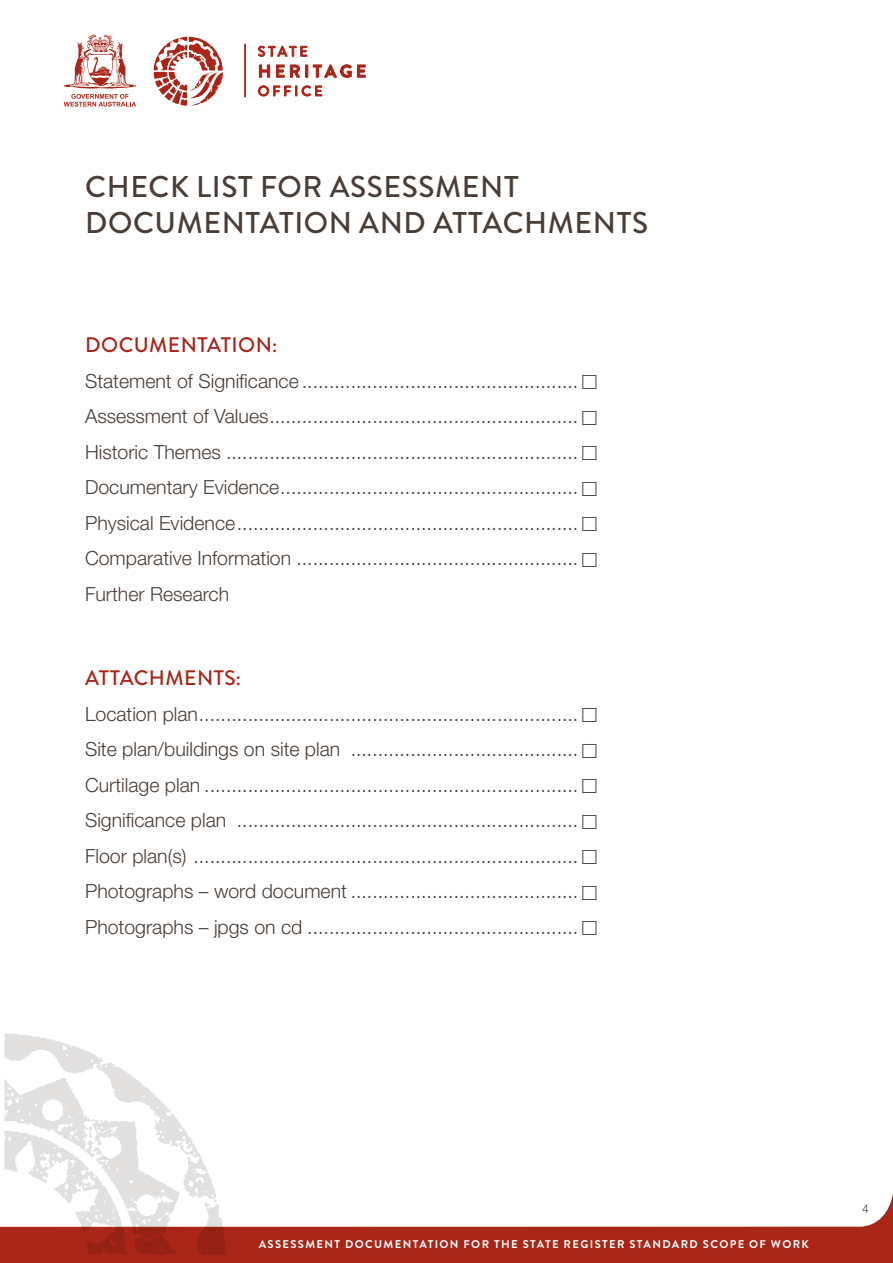
<style>
.page{position:relative;width:893px;height:1263px;background:#fff}
.page>*{position:absolute;margin:0;border:0;box-sizing:border-box;transform-origin:0 0}
.t1{font:500 30px "Brandon Grotesque";letter-spacing:.02em;color:#493d37}
.t2{font:500 21px "Brandon Grotesque";letter-spacing:.015em;color:#a82517}
.t3{font:300 19.5px/35.5px "Helvetica Neue LT Std";color:#493d37;text-align:justify}
.t4{font:300 12px "Helvetica Neue LT Std";color:#493d37}
.t5{font:700 11.25px "Brandon Grotesque";letter-spacing:.12em;color:#fff}
</style>
<div class="page">
<svg style="left:242px;top:1193px;width:651px;height:70px;fill:#a82517"></svg>
<img style="left:0;top:1034px;width:242px;height:229px">
<svg style="left:64px;top:34px;width:72px;height:73px"></svg>
<svg style="left:153px;top:37px;width:70px;height:69px"></svg>
<svg style="left:258px;top:45px;width:49px;height:12px"></svg>
<svg style="left:259px;top:65px;width:11px;height:12px"></svg>
<svg style="left:276px;top:65px;width:8px;height:12px"></svg>
<svg style="left:290px;top:64px;width:61px;height:14px"></svg>
<svg style="left:357px;top:65px;width:8px;height:12px"></svg>
<svg style="left:258px;top:86px;width:64px;height:10px"></svg>
<hr style="left:244px;top:44px;width:2px;height:53px;background:#a82517">
<h1 class="t1" style="left:85px;top:166px;width:22px">CHECK</h1>
<h1 class="t1" style="left:196px;top:166px;width:15px">LIST</h1>
<h1 class="t1" style="left:260px;top:166px;width:21px">FOR</h1>
<h1 class="t1" style="left:330px;top:166px;width:41px">ASSESSMENT</h1>
<h1 class="t1" style="left:85px;top:202px;width:46px">DOCUMENT</h1>
<h1 class="t1" style="left:260px;top:202px;width:38px">ATION</h1>
<h1 class="t1" style="left:359px;top:202px;width:165px">AN D ATTACHMENTS</h1>
<p class="t2" style="left:85px;top:330px;width:33px">DOCUMENT</p>
<p class="t2" style="left:207px;top:330px;width:27px">ATION</p>
<p class="t2" style="left:272px;top:330px;width:7px">:</p>
<p class="t3" style="left:85px;top:362px;width:495px">Statement of Significance ...................................................<br>Assessment of Values.........................................................<br>Historic Themes .................................................................<br>Documentary Evidence.......................................................<br>Physical Evidence...............................................................<br>Comparative Information ....................................................<br>Further Research</p>
<p class="t2" style="left:85px;top:664px;width:65px">ATTACHMENTS</p>
<p class="t2" style="left:236px;top:664px;width:7px">:</p>
<p class="t3" style="left:85px;top:696px;width:495px">Location plan......................................................................<br>Site plan/buildings on site plan ..........................................<br>Curtilage plan .....................................................................<br>Significance plan ...............................................................<br>Floor plan(s) .......................................................................<br>Photographs – word document ..........................................<br>Photographs – jpgs on cd ..................................................</p>
<p class="t5" style="left:259px;top:1236px;width:552px">ASSESSMENT DOCUMENTATION FOR THE STATE REGISTER STANDARD SCOPE OF WORK</p>
<p class="t4" style="left:862px;top:1202px;width:8px">4</p>
</div>
